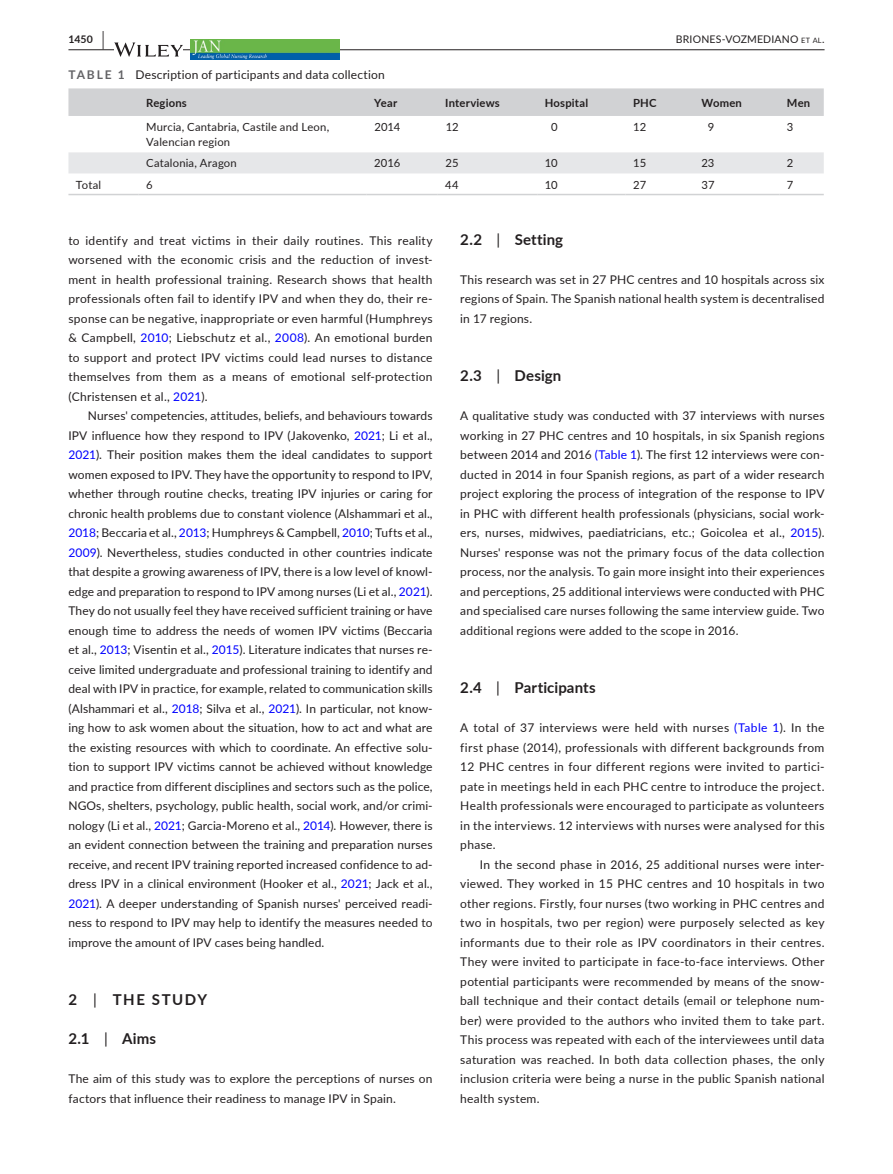
<style>
.page{position:relative;width:893px;height:1174px;background:#fff}
.page>*{position:absolute;margin:0;border:0;box-sizing:border-box;transform-origin:0 0}
.t1{font:700 15px "Lato";letter-spacing:.005em;color:#231f20}
.t2{font:700 15px "Lato";letter-spacing:.105em;color:#231f20}
.t3{font:12px/19.5px "Lato";letter-spacing:.015em;color:#231f20;text-align:justify}
.t4{font:11.25px/15.8px "Lato";letter-spacing:.015em;color:#231f20}
.t5{font:700 11.25px "Lato";letter-spacing:.015em;color:#231f20}
.t6{font:10.5px "Lato";letter-spacing:.02em;color:#231f20}
.t7{font:700 10.5px "Lato";color:#231f20}
.s1{font-size:19.5px}
.s2{font-size:7.35px}
.s3{font-weight:700;color:#636366}
.s4{color:#00f}
.s5{font-weight:400}
</style>
<div class="page">
<hr style="left:68px;top:49px;width:756px;height:1px;background:#231f20">
<svg style="left:114px;top:42px;width:69px;height:15px"></svg>
<img style="left:191px;top:40px;width:148px;height:19px">
<div style="left:68px;top:88px;width:756px;height:28px;background:#d1d2d4"></div>
<div style="left:68px;top:152px;width:756px;height:21px;background:#e6e7e9"></div>
<hr style="left:68px;top:194px;width:71px;height:1px;background:#d1d2d4">
<hr style="left:139px;top:194px;width:228px;height:1px;background:#d1d2d4">
<hr style="left:367px;top:194px;width:71px;height:1px;background:#d1d2d4">
<hr style="left:438px;top:194px;width:99px;height:1px;background:#d1d2d4">
<hr style="left:537px;top:194px;width:89px;height:1px;background:#d1d2d4">
<hr style="left:626px;top:194px;width:68px;height:1px;background:#d1d2d4">
<hr style="left:694px;top:194px;width:85px;height:1px;background:#d1d2d4">
<hr style="left:779px;top:194px;width:45px;height:1px;background:#d1d2d4">
<p class="t7" style="left:68px;top:31px;width:37px">1450 <span class="s1">|</span></p>
<p class="t6" style="left:676px;top:31px;width:150px">BRIONES-VOZMEDIANO <span class="s2">et al</span>.</p>
<p class="t3" style="left:68px;top:64px;width:318px"><span class="s3">TABLE 1</span> Description of participants and data collection</p>
<p class="t5" style="left:146px;top:94px;width:42px">Regions</p>
<p class="t5" style="left:374px;top:94px;width:25px">Year</p>
<p class="t5" style="left:445px;top:94px;width:56px">Interviews</p>
<p class="t5" style="left:545px;top:94px;width:45px">Hospital</p>
<p class="t5" style="left:633px;top:94px;width:25px">PHC</p>
<p class="t5" style="left:701px;top:94px;width:42px">Women</p>
<p class="t5" style="left:787px;top:94px;width:25px">Men</p>
<p class="t4" style="left:146px;top:118px;width:185px">Murcia, Cantabria, Castile and Leon,<br>Valencian region</p>
<p class="t4" style="left:374px;top:118px;width:27px">2014</p>
<p class="t4" style="left:446px;top:118px;width:15px">12</p>
<p class="t4" style="left:551px;top:118px;width:8px">0</p>
<p class="t4" style="left:633px;top:118px;width:15px">12</p>
<p class="t4" style="left:708px;top:118px;width:8px">9</p>
<p class="t4" style="left:787px;top:118px;width:8px">3</p>
<p class="t4" style="left:146px;top:155px;width:92px">Catalonia, Aragon</p>
<p class="t4" style="left:374px;top:155px;width:28px">2016</p>
<p class="t4" style="left:446px;top:155px;width:15px">25</p>
<p class="t4" style="left:545px;top:155px;width:14px">10</p>
<p class="t4" style="left:633px;top:155px;width:15px">15</p>
<p class="t4" style="left:701px;top:155px;width:15px">23</p>
<p class="t4" style="left:787px;top:155px;width:8px">2</p>
<p class="t4" style="left:76px;top:176px;width:27px">Total</p>
<p class="t4" style="left:146px;top:176px;width:8px">6</p>
<p class="t4" style="left:445px;top:176px;width:15px">44</p>
<p class="t4" style="left:545px;top:176px;width:14px">10</p>
<p class="t4" style="left:633px;top:176px;width:14px">27</p>
<p class="t4" style="left:701px;top:176px;width:14px">37</p>
<p class="t4" style="left:787px;top:176px;width:8px">7</p>
<p class="t3" style="left:68px;top:230px;width:366px">to identify and treat victims in their daily routines. This reality worsened with the economic crisis and the reduction of invest&shy;ment in health professional training. Research shows that health professionals often fail to identify IPV and when they do, their re&shy;sponse can be negative, inappropriate or even harmful (Humphreys &amp; Campbell, <span class="s4">2010</span>; Liebschutz et al., <span class="s4">2008</span>). An emotional burden to support and protect IPV victims could lead nurses to distance themselves from them as a means of emotional self-protection (Christensen et al., <span class="s4">2021</span>).</p>
<p class="t3" style="left:68px;top:405px;width:366px;text-indent:20px">Nurses' competencies, attitudes, beliefs, and behaviours towards IPV influence how they respond to IPV (Jakovenko, <span class="s4">2021</span>; Li et al., <span class="s4">2021</span>). Their position makes them the ideal candidates to support women exposed to IPV. They have the opportunity to respond to IPV, whether through routine checks, treating IPV injuries or caring for chronic health problems due to constant violence (Alshammari et al., <span class="s4">2018</span>; Beccaria et al., <span class="s4">2013</span>; Humphreys &amp; Campbell, <span class="s4">2010</span>; Tufts et al., <span class="s4">2009</span>). Nevertheless, studies conducted in other countries indicate that despite a growing awareness of IPV, there is a low level of knowl&shy;edge and preparation to respond to IPV among nurses (Li et al., <span class="s4">2021</span>).<br>They do not usually feel they have received sufficient training or have enough time to address the needs of women IPV victims (Beccaria et al., <span class="s4">2013</span>; Visentin et al., <span class="s4">2015</span>). Literature indicates that nurses re&shy;ceive limited undergraduate and professional training to identify and deal with IPV in practice, for example, related to communication skills (Alshammari et al., <span class="s4">2018</span>; Silva et al., <span class="s4">2021</span>). In particular, not know&shy;ing how to ask women about the situation, how to act and what are the existing resources with which to coordinate. An effective solu&shy;tion to support IPV victims cannot be achieved without knowledge and practice from different disciplines and sectors such as the police, NGOs, shelters, psychology, public health, social work, and/or crimi&shy;nology (Li et al., <span class="s4">2021</span>; Garcia-Moreno et al., <span class="s4">2014</span>). However, there is an evident connection between the training and preparation nurses receive, and recent IPV training reported increased confidence to ad&shy;dress IPV in a clinical environment (Hooker et al., <span class="s4">2021</span>; Jack et al., <span class="s4">2021</span>). A deeper understanding of Spanish nurses' perceived readi&shy;ness to respond to IPV may help to identify the measures needed to improve the amount of IPV cases being handled.</p>
<p class="t2" style="left:68px;top:989px;width:140px">2 <span class="s5">|</span> THE STUDY</p>
<p class="t1" style="left:68px;top:1028px;width:89px">2.1 <span class="s5">|</span> Aims</p>
<p class="t3" style="left:68px;top:1068px;width:366px">The aim of this study was to explore the perceptions of nurses on factors that influence their readiness to manage IPV in Spain.</p>
<p class="t1" style="left:460px;top:228px;width:104px">2.2 <span class="s5">|</span> Setting</p>
<p class="t3" style="left:460px;top:269px;width:366px">This research was set in 27 PHC centres and 10 hospitals across six regions of Spain. The Spanish national health system is decentralised in 17 regions.</p>
<p class="t1" style="left:460px;top:365px;width:103px">2.3 <span class="s5">|</span> Design</p>
<p class="t3" style="left:460px;top:405px;width:366px">A qualitative study was conducted with 37 interviews with nurses working in 27 PHC centres and 10 hospitals, in six Spanish regions between 2014 and 2016 <span class="s4">(Table 1</span>). The first 12 interviews were con&shy;ducted in 2014 in four Spanish regions, as part of a wider research project exploring the process of integration of the response to IPV in PHC with different health professionals (physicians, social work&shy;ers, nurses, midwives, paediatricians, etc.; Goicolea et al., <span class="s4">2015</span>).<br>Nurses' response was not the primary focus of the data collection process, nor the analysis. To gain more insight into their experiences and perceptions, 25 additional interviews were conducted with PHC and specialised care nurses following the same interview guide. Two additional regions were added to the scope in 2016.</p>
<p class="t1" style="left:460px;top:677px;width:137px">2.4 <span class="s5">|</span> Participants</p>
<p class="t3" style="left:460px;top:717px;width:366px">A total of 37 interviews were held with nurses <span class="s4">(Table 1</span>). In the first phase (2014), professionals with different backgrounds from 12 PHC centres in four different regions were invited to partici&shy;pate in meetings held in each PHC centre to introduce the project.<br>Health professionals were encouraged to participate as volunteers in the interviews. 12 interviews with nurses were analysed for this phase.</p>
<p class="t3" style="left:460px;top:854px;width:366px;text-indent:20px">In the second phase in 2016, 25 additional nurses were inter&shy;viewed. They worked in 15 PHC centres and 10 hospitals in two other regions. Firstly, four nurses (two working in PHC centres and two in hospitals, two per region) were purposely selected as key informants due to their role as IPV coordinators in their centres.<br>They were invited to participate in face-to-face interviews. Other potential participants were recommended by means of the snow&shy;ball technique and their contact details (email or telephone num&shy;ber) were provided to the authors who invited them to take part.<br>This process was repeated with each of the interviewees until data saturation was reached. In both data collection phases, the only inclusion criteria were being a nurse in the public Spanish national health system.</p>
</div>
